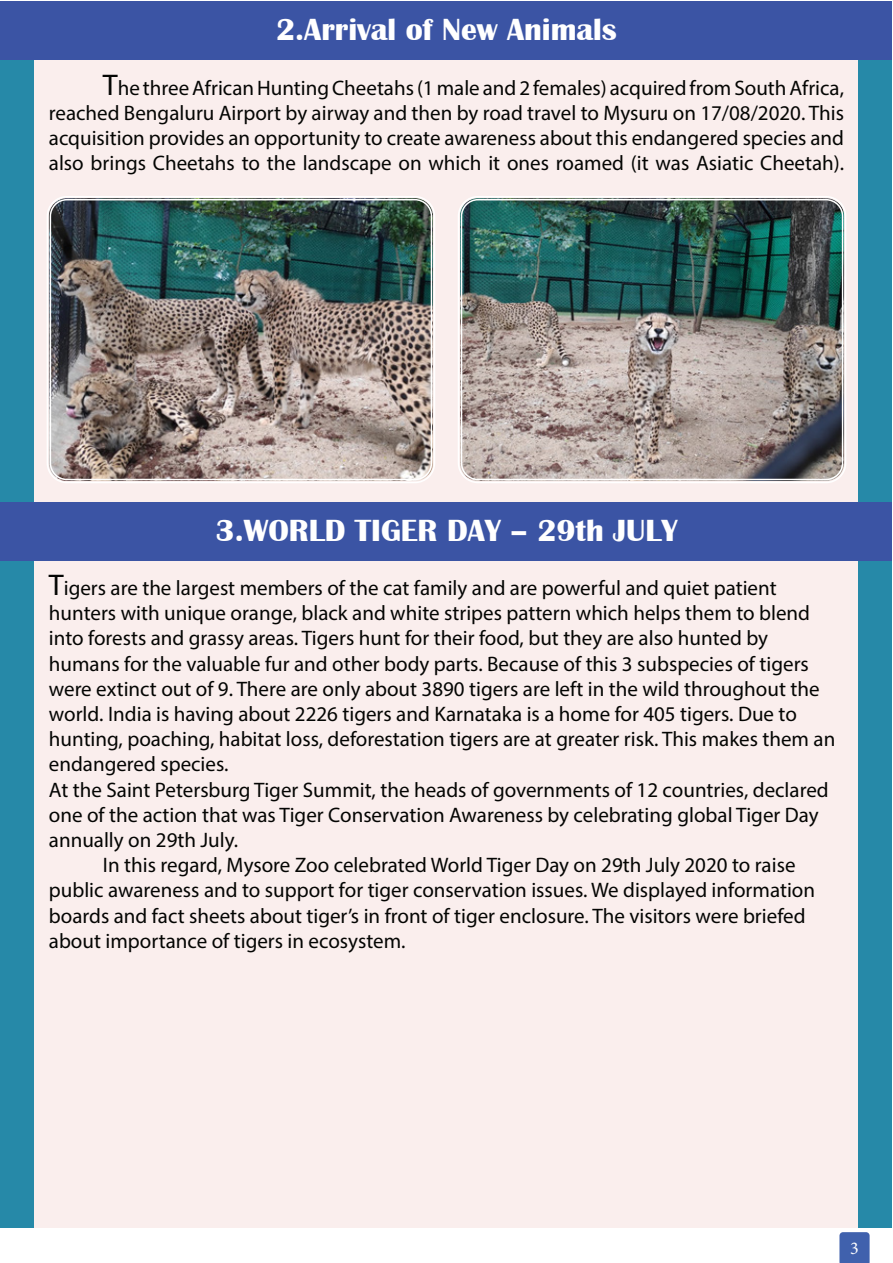
<style>
.page{position:relative;width:893px;height:1263px;background:#fff}
.page>*{position:absolute;margin:0;border:0;box-sizing:border-box;transform-origin:0 0}
.t1{font:700 31.5px "Britannic";color:#fff}
.t2{font:21px/25.2px "Myriad Pro";color:#040503}
.t3{font:18px "Minion Pro";color:#fff}
.s1{font-size:30px}
</style>
<div class="page">
<svg style="left:839px;top:1232px;width:31px;height:31px"></svg>
<div style="left:1px;top:35px;width:891px;height:1193px;background:#2689a8"></div>
<div style="left:35px;top:56px;width:823px;height:1172px;background:#faeeed"></div>
<div style="left:1px;top:1px;width:891px;height:58px;background:#3b54a4"></div>
<div style="left:1px;top:502px;width:891px;height:58px;background:#3b54a4"></div>
<img style="left:49px;top:198px;width:384px;height:283px">
<div style="left:47px;top:196px;width:388px;height:287px;border:1px solid #fff;border-radius:20px"></div>
<div style="left:50px;top:199px;width:382px;height:281px;border:1px solid #fff;border-radius:16px"></div>
<img style="left:460px;top:198px;width:384px;height:283px">
<div style="left:458px;top:196px;width:388px;height:287px;border:1px solid #fff;border-radius:20px"></div>
<div style="left:461px;top:199px;width:382px;height:281px;border:1px solid #fff;border-radius:16px"></div>
<p class="t1" style="left:276px;top:12px;width:342px">2.Arrival of New Animals</p>
<p class="t2" style="left:49px;top:75px;width:797px;text-align:justify;text-indent:54px"><span class="s1">T</span>he three African Hunting Cheetahs (1 male and 2 females) acquired from South Africa, reached Bengaluru Airport by airway and then by road travel to Mysuru on 17/08/2020. This acquisition provides an opportunity to create awareness about this endangered species and also brings Cheetahs to the landscape on which it ones roamed (it was Asiatic Cheetah).</p>
<p class="t1" style="left:216px;top:513px;width:463px">3.WORLD TIGER DAY – 29th JULY</p>
<p class="t2" style="left:49px;top:575px;width:788px"><span class="s1">T</span>igers are the largest members of the cat family and are powerful and quiet patient hunters with unique orange, black and white stripes pattern which helps them to blend into forests and grassy areas. Tigers hunt for their food, but they are also hunted by humans for the valuable fur and other body parts. Because of this 3 subspecies of tigers were extinct out of 9. There are only about 3890 tigers are left in the wild throughout the world. India is having about 2226 tigers and Karnataka is a home for 405 tigers. Due to hunting, poaching, habitat loss, deforestation tigers are at greater risk. This makes them an endangered species.</p>
<p class="t2" style="left:49px;top:777px;width:781px">At the Saint Petersburg Tiger Summit, the heads of governments of 12 countries, declared one of the action that was Tiger Conservation Awareness by celebrating global Tiger Day annually on 29th July.</p>
<p class="t2" style="left:49px;top:852px;width:768px;text-indent:54px">In this regard, Mysore Zoo celebrated World Tiger Day on 29th July 2020 to raise public awareness and to support for tiger conservation issues. We displayed information boards and fact sheets about tiger’s in front of tiger enclosure. The visitors were briefed about importance of tigers in ecosystem.</p>
<p class="t3" style="left:850px;top:1236px;width:10px">3</p>
</div>
